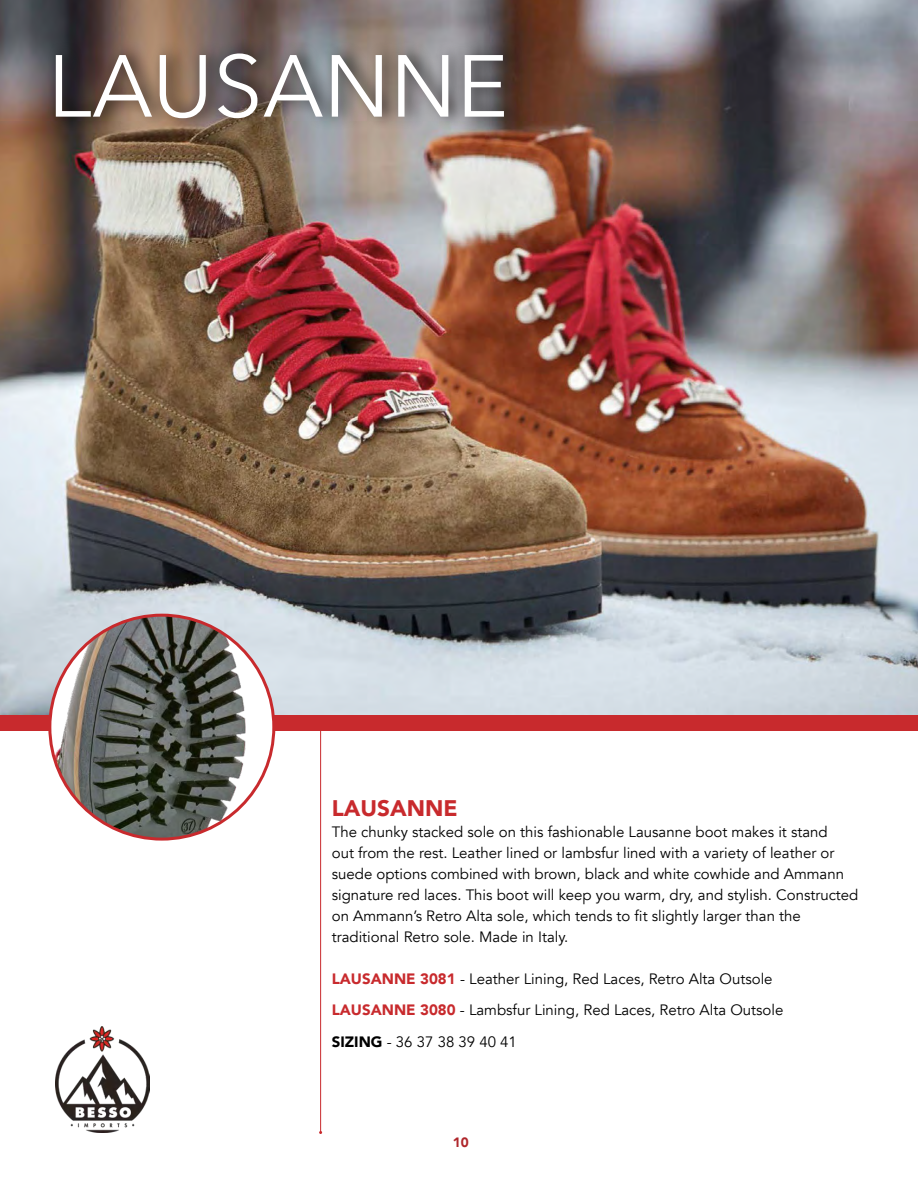
<style>
.page{position:relative;width:918px;height:1188px;background:#fff}
.page>*{position:absolute;margin:0;border:0;box-sizing:border-box;transform-origin:0 0}
.t1{font:87px "Avenir Next";color:#fff}
.Boot_Line_Subtitle_before_copy_red{font:900 22.5px "Avenir";color:#c82a2d}
.Boot_Line_main_description{font:15px/21px "Avenir";color:#000}
.Boot_Line_stock_number_and_description{font:15px "Avenir";color:#000}
.t2{font:900 13.5px "Avenir";color:#af262b}
.s1{font-weight:900;color:#c82a2d}
.s2{font-weight:900}
</style>
<div class="page">
<img style="left:0;top:0;width:918px;height:716px">
<img style="left:56px;top:1026px;width:93px;height:107px">
<hr style="left:320px;top:727px;width:1px;height:405px;background:#c82a2d">
<div style="left:48px;top:39px;width:477px;height:94px;background:#000;opacity:.75"></div>
<div style="left:0;top:716px;width:918px;height:15px;background:#c82a2d"></div>
<svg style="left:50px;top:615px;width:224px;height:224px"></svg>
<img style="left:50px;top:615px;width:205px;height:224px">
<p class="t1" style="left:48px;top:13px;width:462px">LAUSANNE</p>
<p class="Boot_Line_Subtitle_before_copy_red" style="left:332px;top:789px;width:127px">LAUSANNE</p>
<p class="Boot_Line_main_description" style="left:332px;top:822px;width:528px">The chunky stacked sole on this fashionable Lausanne boot makes it stand<br>out from the rest. Leather lined or lambsfur lined with a variety of leather or suede options combined with brown, black and white cowhide and Ammann signature red laces. This boot will keep you warm, dry, and stylish. Constructed on Ammann’s Retro Alta sole, which tends to fit slightly larger than the traditional Retro sole. Made in Italy.</p>
<p class="Boot_Line_stock_number_and_description" style="left:332px;top:970px;width:442px"><span class="s1">LAUSANNE 3081</span> - Leather Lining, Red Laces, Retro Alta Outsole</p>
<p class="Boot_Line_main_description" style="left:332px;top:1000px;width:453px"><span class="s1">LAUSANNE 3080</span> - Lambsfur Lining, Red Laces, Retro Alta Outsole</p>
<p class="Boot_Line_main_description" style="left:332px;top:1032px;width:187px"><span class="s2">SIZING</span> - 36 37 38 39 40 41</p>
<p class="t2" style="left:453px;top:1130px;width:17px">10</p>
</div>
